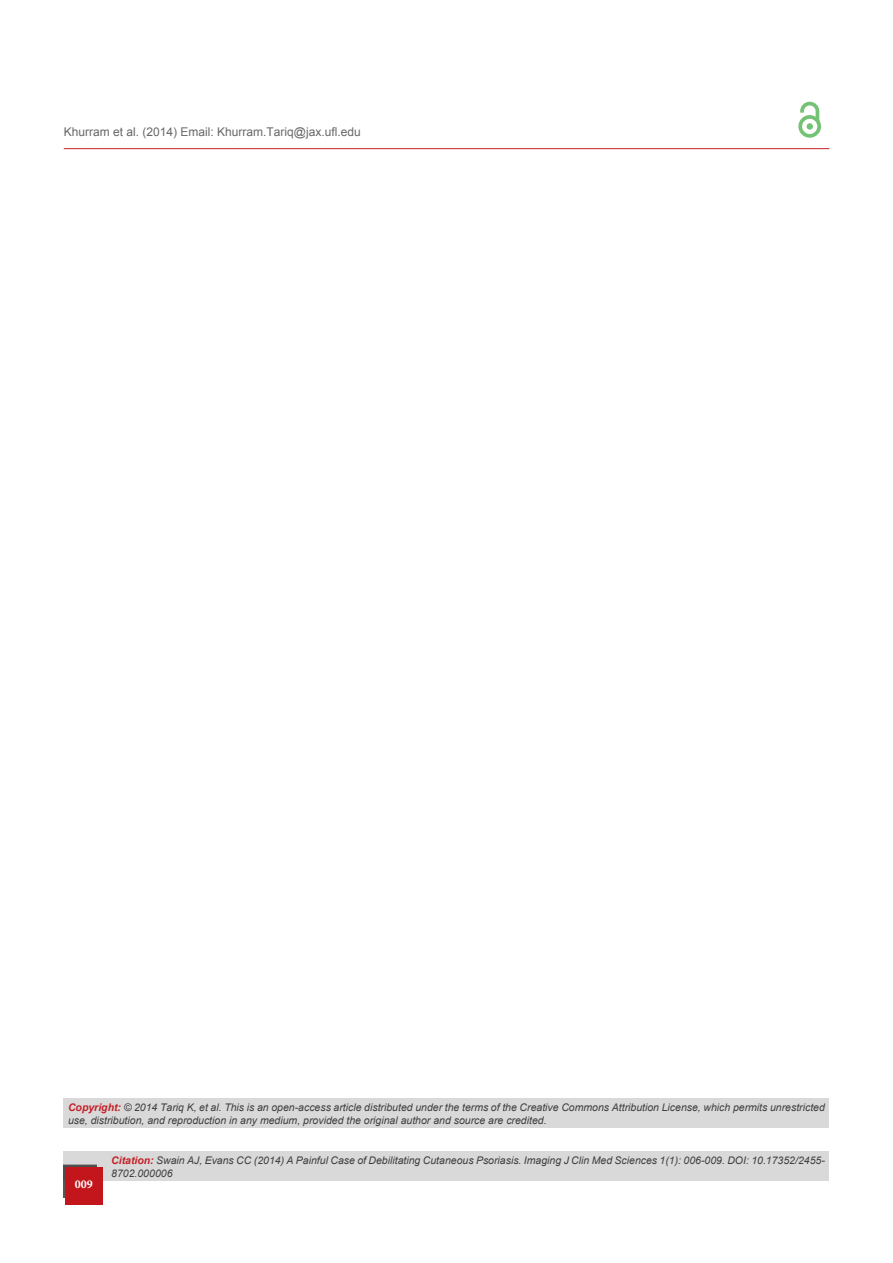
<style>
.page{position:relative;width:893px;height:1263px;background:#fff}
.page>*{position:absolute;margin:0;border:0;box-sizing:border-box;transform-origin:0 0}
.t1{font:12px "Arial";color:#686669}
.t2{font:700 12px "Minion Pro";color:#fff}
.Pa1{font:italic 10.5px/13.5px "Arial";color:#3e3e3f}
.s1{font-weight:700;color:#c42026}
</style>
<div class="page">
<div style="left:64px;top:1151px;width:765px;height:30px;background:#d9d9da"></div>
<hr style="left:64px;top:148px;width:765px;height:1px;background:#c42026">
<div style="left:63px;top:1164px;width:34px;height:34px;background:#524f50"></div>
<svg style="left:65px;top:1167px;width:38px;height:37px"></svg>
<svg style="left:800px;top:101px;width:21px;height:24px"></svg>
<div style="left:798px;top:115px;width:23px;height:23px;border:4px solid #74c273;border-radius:50%"></div>
<div style="left:807px;top:123px;width:6px;height:7px;background:#74c273;border-radius:50%"></div>
<div style="left:64px;top:1098px;width:765px;height:30px;background:#d9d9da"></div>
<p class="t1" style="left:64px;top:124px;width:298px">Khurram et al. (2014) Email: Khurram.Tariq@jax.ufl.edu</p>
<p class="Pa1" style="left:68px;top:1100px;width:758px"><span class="s1">Copyright:</span> © 2014 Tariq K, et al. This is an open-access article distributed under the terms of the Creative Commons Attribution License, which permits unrestricted use, distribution, and reproduction in any medium, provided the original author and source are credited.</p>
<p class="t2" style="left:75px;top:1176px;width:19px">009</p>
<p class="Pa1" style="left:111px;top:1153px;width:715px"><span class="s1">Citation:</span> Swain AJ, Evans CC (2014) A Painful Case of Debilitating Cutaneous Psoriasis. Imaging J Clin Med Sciences 1(1): 006-009. DOI: 10.17352/2455-<br>8702.000006</p>
</div>
